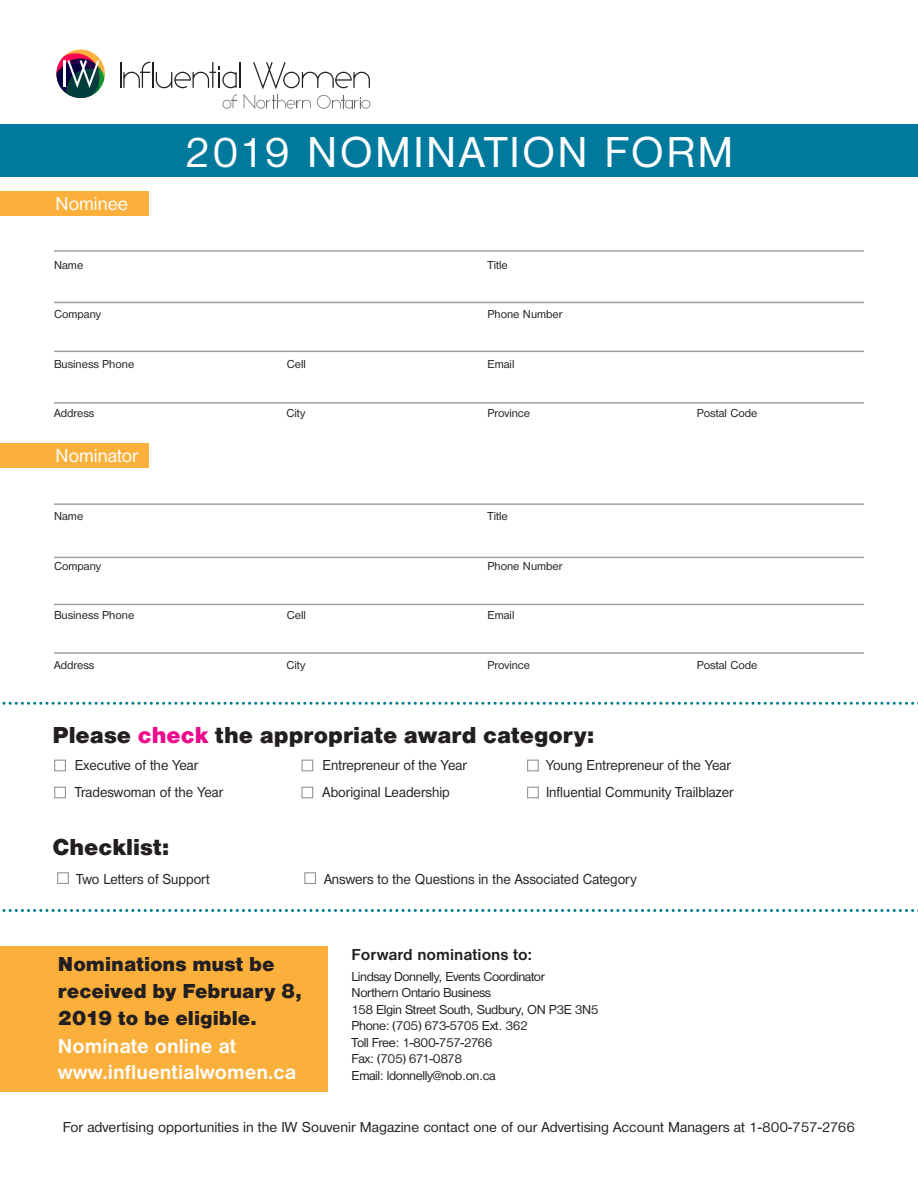
<style>
.page{position:relative;width:918px;height:1188px;background:#fff}
.page>*{position:absolute;margin:0;border:0;box-sizing:border-box;transform-origin:0 0}
.t1{font:45px "Nimbus Sans D";letter-spacing:.05em;color:#fff}
.t2{font:900 24px "Nimbus Sans D";color:#231f20}
.t3{font:900 21px "Nimbus Sans D";color:#231f20}
.t4{font:700 21px "Nimbus Sans D";color:#fff}
.t5{font:19.5px "Nimbus Sans D";color:#fff}
.t6{font:700 16.5px "Nimbus Sans D";color:#231f20}
.t7{font:15px "Nimbus Sans D";color:#231f20;scale:.95 1}
.t8{font:15px "Nimbus Sans D";color:#231f20}
.IWBrochure_body_TXT{font:13.5px "Nimbus Sans D";letter-spacing:-.03em;color:#231f20}
.t9{font:12px "Nimbus Sans D";color:#231f20}
.s1{color:#ec098b}
</style>
<div class="page">
<svg style="left:120px;top:62px;width:250px;height:47px"></svg>
<svg style="left:56px;top:50px;width:49px;height:48px"></svg>
<hr style="left:63px;top:60px;width:2px;height:27px;background:#fff">
<div style="left:0;top:946px;width:327px;height:146px;background:#fcb03c"></div>
<div style="left:0;top:192px;width:148px;height:24px;background:#fcb03c"></div>
<div style="left:0;top:443px;width:148px;height:25px;background:#fcb03c"></div>
<hr style="left:54px;top:503px;width:810px;height:2px;background:#a0a1a5">
<hr style="left:54px;top:557px;width:810px;height:1px;background:#a0a1a5">
<hr style="left:54px;top:604px;width:810px;height:1px;background:#a0a1a5">
<hr style="left:54px;top:652px;width:810px;height:2px;background:#a0a1a5">
<hr style="left:54px;top:250px;width:810px;height:2px;background:#a0a1a5">
<hr style="left:54px;top:302px;width:810px;height:1px;background:#a0a1a5">
<hr style="left:54px;top:351px;width:810px;height:1px;background:#a0a1a5">
<hr style="left:54px;top:402px;width:810px;height:2px;background:#a0a1a5">
<div style="left:54px;top:760px;width:12px;height:11px;border:1px solid #939698"></div>
<div style="left:54px;top:787px;width:12px;height:11px;border:1px solid #939698"></div>
<div style="left:302px;top:760px;width:11px;height:11px;border:1px solid #939698"></div>
<div style="left:302px;top:787px;width:11px;height:11px;border:1px solid #939698"></div>
<div style="left:527px;top:760px;width:12px;height:11px;border:1px solid #939698"></div>
<div style="left:527px;top:787px;width:12px;height:11px;border:1px solid #939698"></div>
<div style="left:57px;top:872px;width:12px;height:12px;border:1px solid #939698"></div>
<div style="left:304px;top:872px;width:12px;height:12px;border:1px solid #939698"></div>
<svg style="left:2px;top:702px;width:916px;height:3px"></svg>
<svg style="left:2px;top:909px;width:916px;height:3px"></svg>
<div style="left:0;top:125px;width:918px;height:52px;background:#007a9c"></div>
<p class="t5" style="left:56px;top:193px;width:74px">Nominee</p>
<p class="t1" style="left:184px;top:127px;width:551px">2019 NOMINATION FORM</p>
<p class="t9" style="left:54px;top:258px;width:31px">Name</p>
<p class="t9" style="left:488px;top:258px;width:22px">Title</p>
<p class="t9" style="left:54px;top:308px;width:49px">Company</p>
<p class="t9" style="left:488px;top:308px;width:77px">Phone Number</p>
<p class="t9" style="left:54px;top:357px;width:82px">Business Phone</p>
<p class="t9" style="left:287px;top:357px;width:21px">Cell</p>
<p class="t9" style="left:488px;top:357px;width:28px">Email</p>
<p class="t9" style="left:54px;top:407px;width:42px">Address</p>
<p class="t9" style="left:286px;top:407px;width:20px">City</p>
<p class="t9" style="left:488px;top:407px;width:44px">Province</p>
<p class="t9" style="left:697px;top:407px;width:62px">Postal Code</p>
<p class="t5" style="left:56px;top:445px;width:84px">Nominator</p>
<p class="t9" style="left:54px;top:510px;width:31px">Name</p>
<p class="t9" style="left:488px;top:510px;width:22px">Title</p>
<p class="t9" style="left:54px;top:559px;width:49px">Company</p>
<p class="t9" style="left:488px;top:559px;width:77px">Phone Number</p>
<p class="t9" style="left:54px;top:609px;width:82px">Business Phone</p>
<p class="t9" style="left:287px;top:609px;width:21px">Cell</p>
<p class="t9" style="left:488px;top:609px;width:28px">Email</p>
<p class="t9" style="left:54px;top:658px;width:42px">Address</p>
<p class="t9" style="left:286px;top:658px;width:20px">City</p>
<p class="t9" style="left:488px;top:658px;width:44px">Province</p>
<p class="t9" style="left:697px;top:658px;width:62px">Postal Code</p>
<p class="t2" style="left:52px;top:721px;width:543px">Please <span class="s1">check</span> the appropriate award category:</p>
<p class="t7" style="left:75px;top:757px;width:132px">Executive of the Year</p>
<p class="t7" style="left:323px;top:757px;width:153px">Entrepreneur of the Year</p>
<p class="t7" style="left:546px;top:757px;width:196px">Young Entrepreneur of the Year</p>
<p class="t7" style="left:75px;top:784px;width:158px">Tradeswoman of the Year</p>
<p class="t7" style="left:323px;top:784px;width:136px">Aboriginal Leadership</p>
<p class="t7" style="left:546px;top:784px;width:199px">Influential Community Trailblazer</p>
<p class="t2" style="left:52px;top:833px;width:118px">Checklist:</p>
<p class="t7" style="left:76px;top:870px;width:142px">Two Letters of Support</p>
<p class="t7" style="left:324px;top:870px;width:330px">Answers to the Questions in the Associated Category</p>
<p class="t3" style="left:58px;top:951px;width:218px">Nominations must be</p>
<p class="t3" style="left:58px;top:978px;width:245px">received by February 8,</p>
<p class="t3" style="left:58px;top:1005px;width:200px">2019 to be eligible.</p>
<p class="t4" style="left:58px;top:1034px;width:180px">Nominate online at</p>
<p class="t4" style="left:58px;top:1060px;width:240px">www.influentialwomen.ca</p>
<p class="t6" style="left:352px;top:945px;width:182px">Forward nominations to:</p>
<p class="IWBrochure_body_TXT" style="left:352px;top:969px;width:195px">Lindsay Donnelly, Events Coordinator</p>
<p class="IWBrochure_body_TXT" style="left:352px;top:985px;width:141px">Northern Ontario Business</p>
<p class="IWBrochure_body_TXT" style="left:352px;top:1002px;width:249px">158 Elgin Street South, Sudbury, ON P3E 3N5</p>
<p class="IWBrochure_body_TXT" style="left:352px;top:1018px;width:178px">Phone: (705) 673-5705 Ext. 362</p>
<p class="IWBrochure_body_TXT" style="left:352px;top:1035px;width:143px">Toll Free: 1-800-757-2766</p>
<p class="IWBrochure_body_TXT" style="left:352px;top:1051px;width:112px">Fax: (705) 671-0878</p>
<p class="IWBrochure_body_TXT" style="left:352px;top:1068px;width:146px">Email: ldonnelly@nob.on.ca</p>
<p class="t8" style="left:63px;top:1118px;width:794px">For advertising opportunities in the IW Souvenir Magazine contact one of our Advertising Account Managers at 1-800-757-2766</p>
</div>
